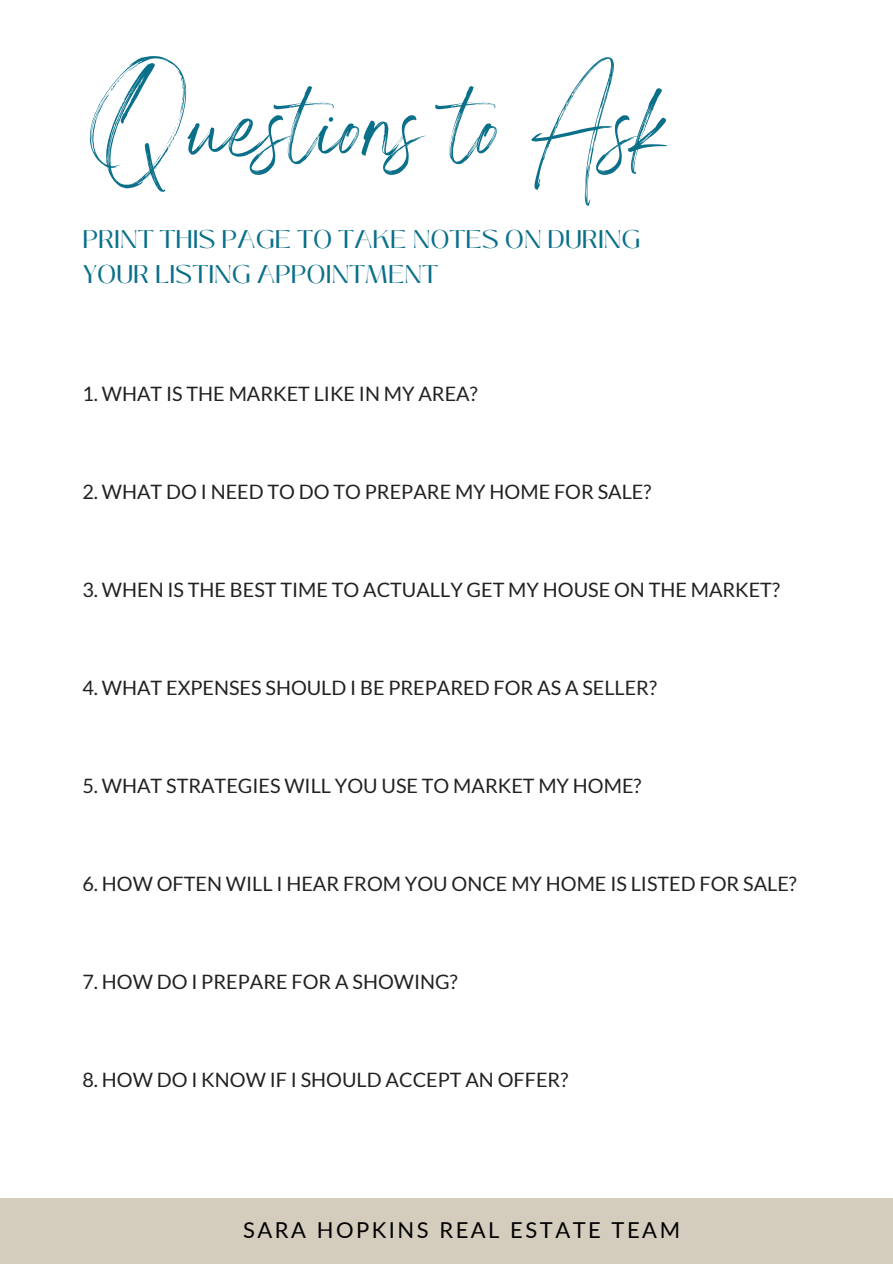
<style>
.page{position:relative;width:893px;height:1264px;background:#fff}
.page>*{position:absolute;margin:0;border:0;box-sizing:border-box;transform-origin:0 0}
.t1{font:139.8px "Angella White";color:#0a708a}
.t2{font:25.5px/34.8px "Black Mango";color:#0a708a}
.t3{font:21.9px "Lato";letter-spacing:.115em;color:#000}
.t4{font:19.8px "Lato";color:#222}
</style>
<div class="page">
<div style="left:0;top:1197px;width:892px;height:66px;background:#d4cdbe"></div>
<p class="t1" style="left:89px;top:38px;width:585px">Questions to Ask</p>
<p class="t2" style="left:82px;top:222px;width:559px">PRINT THIS PAGE TO TAKE NOTES ON DURING<br>YOUR LISTING APPOINTMENT</p>
<p class="t4" style="left:82px;top:382px;width:396px">1. WHAT IS THE MARKET LIKE IN MY AREA?</p>
<p class="t4" style="left:82px;top:479px;width:570px">2. WHAT DO I NEED TO DO TO PREPARE MY HOME FOR SALE?</p>
<p class="t4" style="left:82px;top:577px;width:699px">3. WHEN IS THE BEST TIME TO ACTUALLY GET MY HOUSE ON THE MARKET?</p>
<p class="t4" style="left:82px;top:675px;width:576px">4. WHAT EXPENSES SHOULD I BE PREPARED FOR AS A SELLER?</p>
<p class="t4" style="left:82px;top:773px;width:560px">5. WHAT STRATEGIES WILL YOU USE TO MARKET MY HOME?</p>
<p class="t4" style="left:82px;top:871px;width:716px">6. HOW OFTEN WILL I HEAR FROM YOU ONCE MY HOME IS LISTED FOR SALE?</p>
<p class="t4" style="left:82px;top:969px;width:376px">7. HOW DO I PREPARE FOR A SHOWING?</p>
<p class="t4" style="left:82px;top:1067px;width:487px">8. HOW DO I KNOW IF I SHOULD ACCEPT AN OFFER?</p>
<p class="t3" style="left:243px;top:1216px;width:438px">SARA HOPKINS REAL ESTATE TEAM</p>
</div>
